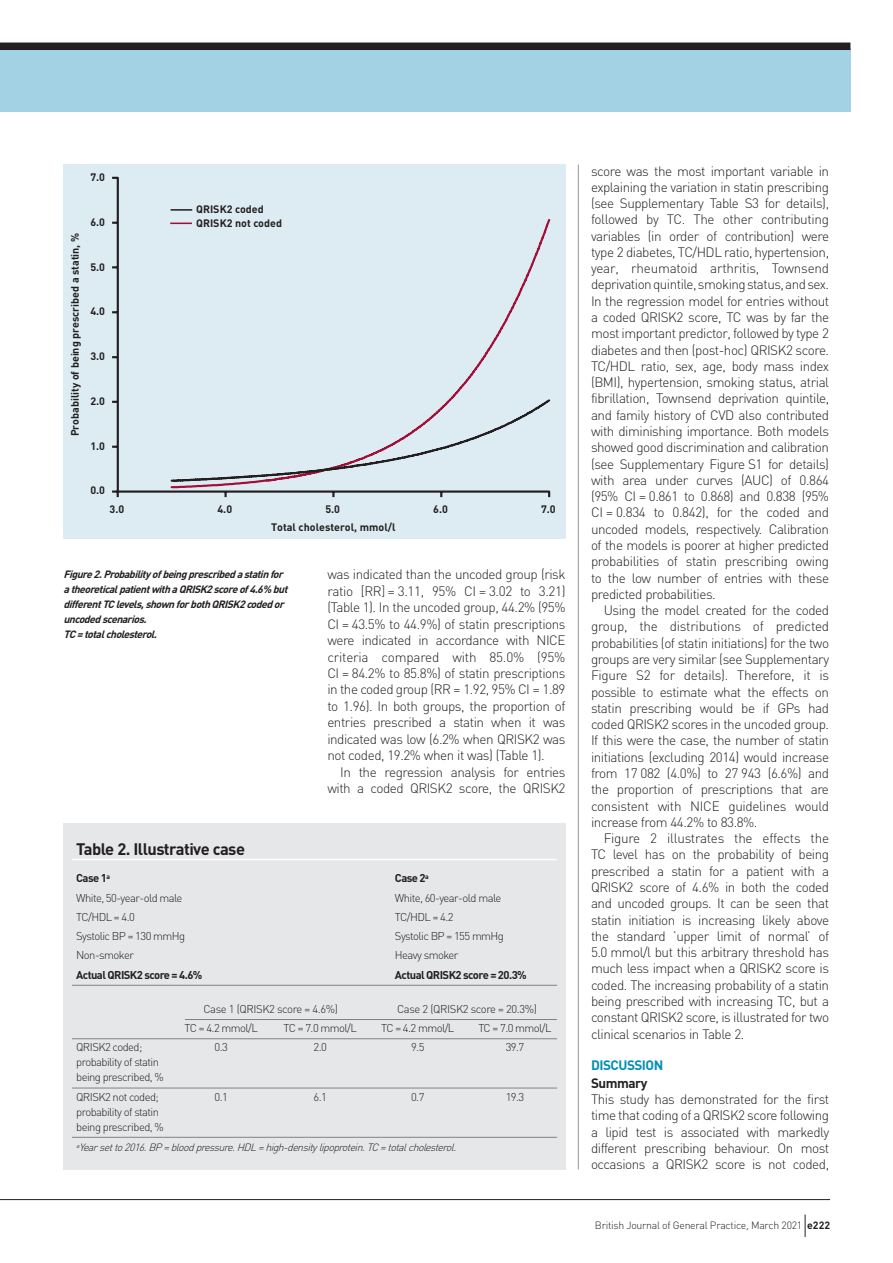
<style>
.page{position:relative;width:893px;height:1263px;background:#fff}
.page>*{position:absolute;margin:0;border:0;box-sizing:border-box;transform-origin:0 0}
.t1{font:700 16.5px "DIN";letter-spacing:-.035em;color:#231f20}
.t2{font:300 13.5px/16.4px "DIN";letter-spacing:-.035em;color:#231f20;text-align:justify}
.t3{font:700 13.5px "DIN";letter-spacing:-.035em;color:#008fb3}
.t4{font:700 13.5px "DIN";letter-spacing:-.035em;color:#231f20}
.t5{font:300 11.25px/15px "DIN";letter-spacing:-.05em;color:#231f20}
.t6{font:700 11.25px "DIN";letter-spacing:-.05em;color:#231f20}
.t7{font:700 10.8px "DIN";color:#231f20}
.t8{font:700 10.65px/13.4px "DIN";color:#231f20}
.t9{font:italic 700 10.5px/15px "DIN";color:#231f20}
.t10{font:italic 300 10.5px "DIN";color:#231f20}
.t11{font:300 10.5px "DIN";letter-spacing:-.025em;color:#231f20}
.s1{font-weight:700}
</style>
<div class="page">
<div style="left:0;top:48px;width:850px;height:64px;background:#a2d2e3"></div>
<div style="left:0;top:43px;width:850px;height:7px;background:#231f20"></div>
<hr style="left:578px;top:165px;width:1px;height:1004px;background:#939598">
<div style="left:63px;top:823px;width:503px;height:346px;background:#e6e7e9"></div>
<hr style="left:72px;top:859px;width:485px;height:1px;background:#fff">
<hr style="left:72px;top:985px;width:485px;height:1px;background:#808285">
<hr style="left:185px;top:1019px;width:372px;height:1px;background:#808285">
<hr style="left:72px;top:1038px;width:485px;height:1px;background:#808285">
<hr style="left:72px;top:1088px;width:485px;height:1px;background:#808285">
<hr style="left:72px;top:1137px;width:485px;height:1px;background:#808285">
<div style="left:63px;top:165px;width:503px;height:374px;background:#ddecf3"></div>
<svg style="left:112px;top:176px;width:439px;height:322px"></svg>
<svg style="left:169px;top:217px;width:382px;height:272px"></svg>
<svg style="left:169px;top:397px;width:382px;height:86px"></svg>
<svg style="left:170px;top:223px;width:22px;height:1px"></svg>
<hr style="left:171px;top:209px;width:21px;height:2px;background:#231f20">
<hr style="left:0;top:1199px;width:830px;height:1px;background:#231f20">
<svg style="left:805px;top:1214px;width:1px;height:23px"></svg>
<p class="t8" style="left:90px;top:170px;width:16px">7.0</p>
<p class="t7" style="left:68px;top:436px;width:205px;rotate:-90deg">Probability of being prescribed a statin, %</p>
<p class="t8" style="left:90px;top:215px;width:16px">6.0</p>
<p class="t8" style="left:90px;top:260px;width:16px">5.0</p>
<p class="t8" style="left:90px;top:304px;width:16px">4.0</p>
<p class="t8" style="left:90px;top:349px;width:16px">3.0</p>
<p class="t8" style="left:90px;top:394px;width:16px">2.0</p>
<p class="t8" style="left:90px;top:438px;width:16px">1.0</p>
<p class="t8" style="left:196px;top:202px;width:87px">QRISK2 coded<br>QRISK2 not coded</p>
<p class="t8" style="left:90px;top:483px;width:16px">0.0</p>
<p class="t8" style="left:110px;top:502px;width:16px">3.0</p>
<p class="t8" style="left:217px;top:502px;width:16px">4.0</p>
<p class="t8" style="left:325px;top:502px;width:16px">5.0</p>
<p class="t8" style="left:433px;top:502px;width:16px">6.0</p>
<p class="t8" style="left:541px;top:502px;width:16px">7.0</p>
<p class="t8" style="left:271px;top:520px;width:126px">Total cholesterol, mmol/l</p>
<p class="t9" style="left:63px;top:566px;width:229px">Figure2.Probability ofbeingprescribedastatinfor atheoreticalpatientwithaQRISK2score of4.6% but differentTClevels,shownforbothQRISK2codedor uncodedscenarios.<br>TC = totalcholesterol.</p>
<p class="t2" style="left:327px;top:566px;width:240px">was indicated than the uncoded group (risk ratio [RR] = 3.11, 95% CI = 3.02 to 3.21) (Table 1). In the uncoded group, 44.2% (95% CI = 43.5% to 44.9%) of statin prescriptions were indicated in accordance with NICE criteria compared with 85.0% (95% CI = 84.2% to 85.8%) of statin prescriptions in the coded group (RR = 1.92, 95% CI = 1.89 to 1.96). In both groups, the proportion of entries prescribed a statin when it was indicated was low (6.2% when QRISK2 was not coded, 19.2% when it was) (Table 1).</p>
<p class="t2" style="left:327px;top:763px;width:240px;text-align:right">In the regression analysis for entries with a coded QRISK2 score, the QRISK2</p>
<p class="t1" style="left:76px;top:838px;width:170px">Table 2. Illustrative case</p>
<p class="t6" style="left:76px;top:871px;width:35px">Case 1<sup>a</sup></p>
<p class="t6" style="left:395px;top:871px;width:35px">Case 2<sup>a</sup></p>
<p class="t5" style="left:76px;top:890px;width:108px">White, 50-year-old male</p>
<p class="t5" style="left:395px;top:890px;width:108px">White, 60-year-old male</p>
<p class="t5" style="left:76px;top:909px;width:60px">TC/HDL = 4.0</p>
<p class="t5" style="left:395px;top:909px;width:60px">TC/HDL = 4.2</p>
<p class="t5" style="left:76px;top:928px;width:111px">Systolic BP = 130 mmHg</p>
<p class="t5" style="left:395px;top:928px;width:111px">Systolic BP = 155 mmHg</p>
<p class="t5" style="left:76px;top:948px;width:59px">Non-smoker</p>
<p class="t5" style="left:395px;top:948px;width:65px">Heavy smoker</p>
<p class="t6" style="left:76px;top:967px;width:128px">Actual QRISK2 score = 4.6%</p>
<p class="t6" style="left:395px;top:967px;width:133px">Actual QRISK2 score = 20.3%</p>
<p class="t5" style="left:203px;top:1001px;width:136px">Case 1 (QRISK2 score = 4.6%)</p>
<p class="t5" style="left:397px;top:1001px;width:141px">Case 2 (QRISK2 score = 20.3%)</p>
<p class="t5" style="left:185px;top:1020px;width:75px">TC = 4.2 mmol/L</p>
<p class="t5" style="left:284px;top:1020px;width:75px">TC = 7.0 mmol/L</p>
<p class="t5" style="left:381px;top:1020px;width:75px">TC = 4.2 mmol/L</p>
<p class="t5" style="left:478px;top:1020px;width:75px">TC = 7.0 mmol/L</p>
<p class="t5" style="left:76px;top:1040px;width:68px">QRISK2 coded;</p>
<p class="t5" style="left:215px;top:1040px;width:15px">0.3</p>
<p class="t5" style="left:314px;top:1040px;width:15px">2.0</p>
<p class="t5" style="left:411px;top:1040px;width:15px">9.5</p>
<p class="t5" style="left:506px;top:1040px;width:20px">39.7</p>
<p class="t5" style="left:76px;top:1055px;width:89px">probability of statin being prescribed, %</p>
<p class="t5" style="left:76px;top:1089px;width:84px">QRISK2 not coded;</p>
<p class="t5" style="left:215px;top:1089px;width:15px">0.1</p>
<p class="t5" style="left:314px;top:1089px;width:15px">6.1</p>
<p class="t5" style="left:411px;top:1089px;width:15px">0.7</p>
<p class="t5" style="left:506px;top:1089px;width:20px">19.3</p>
<p class="t5" style="left:76px;top:1104px;width:89px">probability of statin being prescribed, %</p>
<p class="t10" style="left:76px;top:1141px;width:385px"><sup>a</sup>Yearsetto2016.BP=bloodpressure.HDL = high-densitylipoprotein.TC = totalcholesterol.</p>
<p class="t2" style="left:591px;top:162px;width:240px">score was the most important variable in explaining the variation in statin prescribing (see Supplementary Table S3 for details), followed by TC. The other contributing variables (in order of contribution) were type 2 diabetes, TC/HDL ratio, hypertension, year, rheumatoid arthritis, Townsend deprivation quintile, smoking status, and sex.<br>In the regression model for entries without a coded QRISK2 score, TC was by far the most important predictor, followed by type 2 diabetes and then (post-hoc) QRISK2 score.<br>TC/HDL ratio, sex, age, body mass index (BMI), hypertension, smoking status, atrial fibrillation, Townsend deprivation quintile, and family history of CVD also contributed with diminishing importance. Both models showed good discrimination and calibration (see Supplementary Figure S1 for details) with area under curves (AUC) of 0.864 (95% CI = 0.861 to 0.868) and 0.838 (95% CI = 0.834 to 0.842), for the coded and uncoded models, respectively. Calibration of the models is poorer at higher predicted probabilities of statin prescribing owing to the low number of entries with these predicted probabilities.</p>
<p class="t2" style="left:591px;top:602px;width:240px;text-indent:13px">Using the model created for the coded group, the distributions of predicted probabilities (of statin initiations) for the two groups are very similar (see Supplementary Figure S2 for details). Therefore, it is possible to estimate what the effects on statin prescribing would be if GPs had coded QRISK2 scores in the uncoded group.<br>If this were the case, the number of statin initiations (excluding 2014) would increase from 17 082 (4.0%) to 27 943 (6.6%) and the proportion of prescriptions that are consistent with NICE guidelines would increase from 44.2% to 83.8%.</p>
<p class="t2" style="left:591px;top:830px;width:240px;text-indent:13px">Figure 2 illustrates the effects the TC level has on the probability of being prescribed a statin for a patient with a QRISK2 score of 4.6% in both the coded and uncoded groups. It can be seen that statin initiation is increasing likely above the standard ’upper limit of normal’ of 5.0 mmol/l but this arbitrary threshold has much less impact when a QRISK2 score is coded. The increasing probability of a statin being prescribed with increasing TC, but a constant QRISK2 score, is illustrated for two clinical scenarios in Table 2.</p>
<p class="t3" style="left:591px;top:1056px;width:74px">DISCUSSION</p>
<p class="t4" style="left:591px;top:1074px;width:58px">Summary</p>
<p class="t2" style="left:591px;top:1091px;width:240px">This study has demonstrated for the first time that coding of a QRISK2 score following a lipid test is associated with markedly different prescribing behaviour. On most occasions a QRISK2 score is not coded,</p>
<p class="t11" style="left:595px;top:1219px;width:237px">British Journal of General Practice, March 2021 <span class="s1">e222</span></p>
</div>
